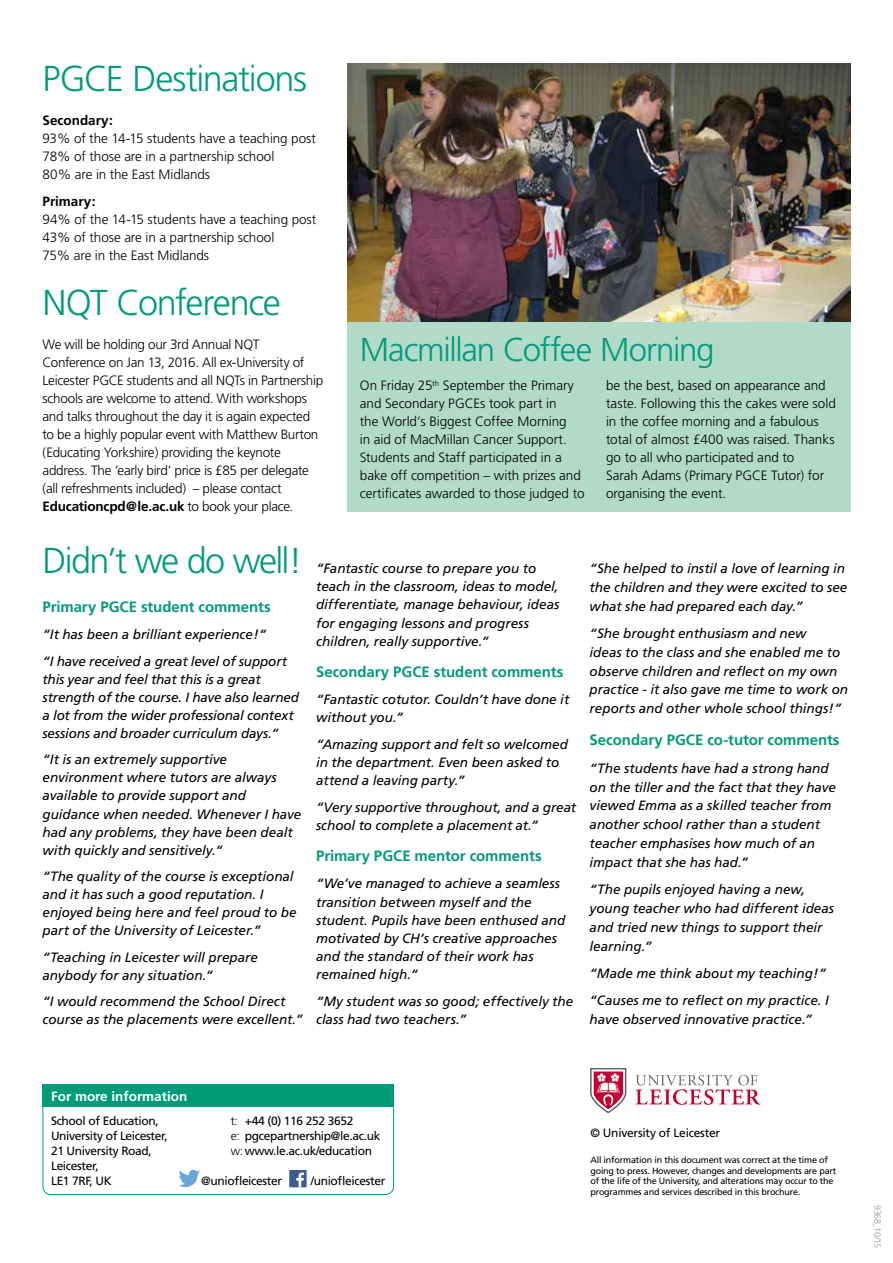
<style>
.page{position:relative;width:893px;height:1263px;background:#fff}
.page>*{position:absolute;margin:0;border:0;box-sizing:border-box;transform-origin:0 0}
.t1{font:300 36px "Frutiger";letter-spacing:-.04em;color:#009b79}
.t2{font:300 33px "Frutiger";letter-spacing:-.035em;color:#009b79}
.t3{font:700 15px "Frutiger";letter-spacing:-.005em;color:#009b79}
.t4{font:italic 13.5px/18.1px "Frutiger";letter-spacing:-.005em;color:#000}
.t5{font:300 13.5px/18px "Frutiger";letter-spacing:-.01em;color:#000}
.t6{font:700 13.5px "Frutiger";color:#fff}
.t7{font:700 13.5px "Frutiger";color:#000}
.t8{font:12px/15px "Frutiger";letter-spacing:-.03em;color:#000}
.t9{font:9px/10.5px "Frutiger";letter-spacing:-.02em;color:#000}
.t10{font:300 9px "Frutiger";letter-spacing:-.05em;color:#9098a1}
.s1{font-weight:700}
.s2{font-weight:300}
</style>
<div class="page">
<div style="left:347px;top:321px;width:503px;height:190px;background:#b1dac9"></div>
<div style="left:43px;top:1084px;width:351px;height:111px;border:1px solid #009b79;border-radius:9px"></div>
<div style="left:43px;top:1084px;width:351px;height:23px;background:#009b79"></div>
<div style="left:289px;top:1170px;width:18px;height:17px;background:#3f5a91"></div>
<svg style="left:296px;top:1172px;width:8px;height:15px"></svg>
<svg style="left:179px;top:1170px;width:21px;height:17px"></svg>
<svg style="left:590px;top:1068px;width:36px;height:45px"></svg>
<svg style="left:635px;top:1075px;width:125px;height:30px"></svg>
<img style="left:347px;top:64px;width:503px;height:257px">
<h1 class="t1" style="left:43px;top:58px;width:266px">PGCE Destinations</h1>
<p class="t7" style="left:43px;top:112px;width:72px">Secondary:</p>
<p class="t5" style="left:43px;top:129px;width:275px">93% of the 14-15 students have a teaching post<br>78% of those are in a partnership school<br>80% are in the East Midlands</p>
<p class="t7" style="left:43px;top:193px;width:55px">Primary:</p>
<p class="t5" style="left:43px;top:210px;width:275px">94% of the 14-15 students have a teaching post<br>43% of those are in a partnership school<br>75% are in the East Midlands</p>
<h1 class="t1" style="left:43px;top:282px;width:240px">NQT Conference</h1>
<p class="t5" style="left:43px;top:335px;width:282px">We will be holding our 3rd Annual NQT Conference on Jan 13, 2016. All ex-University of Leicester PGCE students and all NQTs in Partnership schools are welcome to attend. With workshops and talks throughout the day it is again expected to be a highly popular event with Matthew Burton (Educating Yorkshire) providing the keynote address. The ‘early bird’ price is £85 per delegate (all refreshments included) – please contact <span class="s1">Educationcpd@le.ac.uk</span> to book your place.</p>
<h2 class="t2" style="left:360px;top:331px;width:356px">Macmillan Coffee Morning</h2>
<p class="t5" style="left:360px;top:377px;width:226px">On Friday 25<sup>th</sup> September the Primary and Secondary PGCEs took part in<br>the World’s Biggest Coffee Morning<br>in aid of MacMillan Cancer Support.<br>Students and Staff participated in a bake off competition – with prizes and certificates awarded to those judged to</p>
<p class="t5" style="left:606px;top:377px;width:231px">be the best, based on appearance and taste. Following this the cakes were sold in the coffee morning and a fabulous total of almost £400 was raised. Thanks go to all who participated and to<br>Sarah Adams (Primary PGCE Tutor) for organising the event.</p>
<h1 class="t1" style="left:43px;top:540px;width:261px">Didn’t we do well!</h1>
<p class="t3" style="left:43px;top:598px;width:230px">Primary PGCE student comments</p>
<p class="t4" style="left:43px;top:621px;width:246px;line-height:26.5px">“It has been a brilliant experience!“<br>“I have received a great level of support</p>
<p class="t4" style="left:43px;top:670px;width:258px">this year and feel that this is a great strength of the course. I have also learned a lot from the wider professional context sessions and broader curriculum days.“</p>
<p class="t4" style="left:43px;top:751px;width:260px">“It is an extremely supportive environment where tutors are always available to provide support and guidance when needed. Whenever I have had any problems, they have been dealt with quickly and sensitively.“</p>
<p class="t4" style="left:43px;top:867px;width:256px">“The quality of the course is exceptional and it has such a good reputation. I enjoyed being here and feel proud to be part of the University of Leicester.”</p>
<p class="t4" style="left:43px;top:948px;width:217px">“Teaching in Leicester will prepare anybody for any situation.“</p>
<p class="t4" style="left:43px;top:993px;width:262px">“I would recommend the School Direct course as the placements were excellent.”</p>
<p class="t4" style="left:316px;top:559px;width:245px">“Fantastic course to prepare you to teach in the classroom, ideas to model, differentiate, manage behaviour, ideas for engaging lessons and progress children, really supportive.”</p>
<p class="t3" style="left:316px;top:663px;width:249px">Secondary PGCE student comments</p>
<p class="t4" style="left:316px;top:690px;width:255px">“Fantastic cotutor. Couldn’t have done it without you.”</p>
<p class="t4" style="left:316px;top:735px;width:253px">“Amazing support and felt so welcomed in the department. Even been asked to attend a leaving party.”</p>
<p class="t4" style="left:316px;top:798px;width:262px">“Very supportive throughout, and a great school to complete a placement at.”</p>
<p class="t3" style="left:316px;top:847px;width:227px">Primary PGCE mentor comments</p>
<p class="t4" style="left:316px;top:875px;width:251px">“We’ve managed to achieve a seamless transition between myself and the student. Pupils have been enthused and motivated by CH’s creative approaches and the standard of their work has remained high.“</p>
<p class="t4" style="left:316px;top:992px;width:259px">“My student was so good; effectively the class had two teachers.”</p>
<p class="t4" style="left:590px;top:559px;width:259px;line-height:18.9px">“She helped to instil a love of learning in the children and they were excited to see what she had prepared each day.”</p>
<p class="t4" style="left:590px;top:624px;width:260px;line-height:18.9px">“She brought enthusiasm and new<br>ideas to the class and she enabled me to observe children and reflect on my own practice - it also gave me time to work on reports and other whole school things!”</p>
<p class="t3" style="left:590px;top:731px;width:251px">Secondary PGCE co-tutor comments</p>
<p class="t4" style="left:590px;top:759px;width:248px;line-height:18.9px">“The students have had a strong hand on the tiller and the fact that they have viewed Emma as a skilled teacher from another school rather than a student teacher emphasises how much of an impact that she has had.”</p>
<p class="t4" style="left:590px;top:880px;width:246px;line-height:18.9px">“The pupils enjoyed having a new, young teacher who had different ideas and tried new things to support their learning.”</p>
<p class="t4" style="left:590px;top:960px;width:241px;line-height:27.3px">“Made me think about my teaching!” “Causes me to reflect on my practice. I</p>
<p class="t4" style="left:590px;top:1010px;width:224px">have observed innovative practice.”</p>
<p class="t6" style="left:51px;top:1088px;width:138px">For more information</p>
<p class="t8" style="left:51px;top:1113px;width:118px">School of Education,<br>University of Leicester,<br>21 University Road,<br>Leicester,<br>LE1 7RF, UK</p>
<p class="t8" style="left:231px;top:1113px;width:151px"><span class="s2">t:</span> +44 (0) 116 252 3652<br><span class="s2">e:</span> pgcepartnership@le.ac.uk <span class="s2">w:</span> www.le.ac.uk/education</p>
<p class="t8" style="left:201px;top:1174px;width:82px">@uniofleicester</p>
<p class="t8" style="left:311px;top:1174px;width:76px">/uniofleicester</p>
<p class="t8" style="left:590px;top:1125px;width:131px">© University of Leicester</p>
<p class="t9" style="left:590px;top:1155px;width:247px">All information in this document was correct at the time of going to press. However, changes and developments are part of the life of the University, and alterations may occur to the programmes and services described in this brochure.</p>
<p class="t10" style="left:883px;top:1205px;width:44px;rotate:90deg">9368_10/15</p>
</div>
